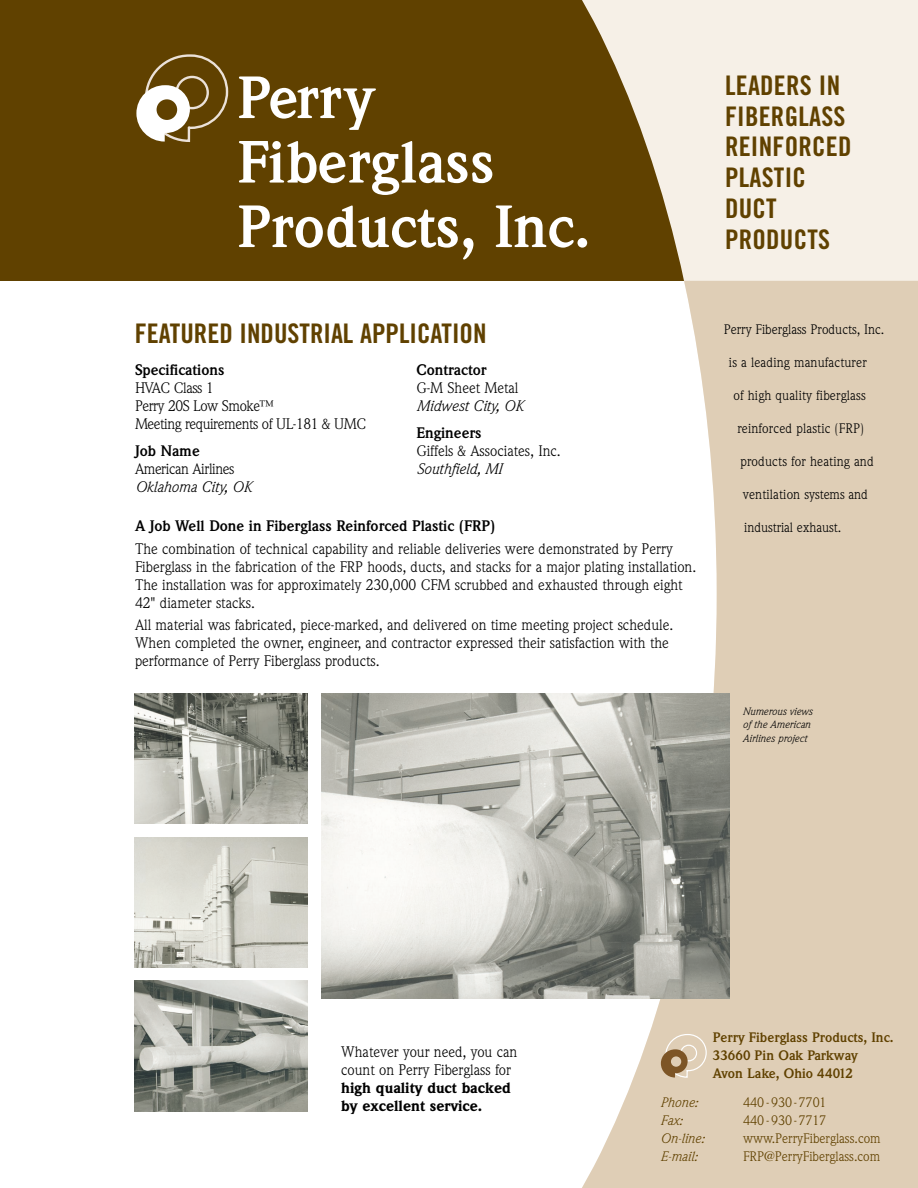
<style>
.page{position:relative;width:918px;height:1188px;background:#fff}
.page>*{position:absolute;margin:0;border:0;box-sizing:border-box;transform-origin:0 0}
.t1{font:700 58.35px/64.5px "Weidemann";color:#fff}
.t2{font:27px/30.8px "Trade Gothic Bold Cond Twenty";letter-spacing:.01em;color:#604100}
.t3{font:15px/18px "Weidemann";color:#000}
.t4{font:700 15px "Weidemann";color:#000}
.t5{font:15px/18px "Weidemann";letter-spacing:-.025em;color:#000}
.t6{font:italic 15px "Weidemann";color:#000}
.t7{font:900 15px/18px "Weidemann";color:#000}
.t8{font:13.5px "Weidemann";letter-spacing:.01em;color:#000}
.t9{font:13.5px "Weidemann";color:#604100}
.t10{font:700 13.5px/18px "Weidemann";color:#604100}
.t11{font:italic 13.5px "Weidemann";color:#604100}
.t12{font:italic 10.5px/13.5px "Weidemann";color:#000}
</style>
<div class="page">
<div style="left:0;top:0;width:918px;height:281px;background:#604100"></div>
<svg style="left:582px;top:0;width:336px;height:281px;fill:#f6f0e7"></svg>
<svg style="left:582px;top:281px;width:336px;height:907px;fill:#dfceb6"></svg>
<svg style="left:136px;top:54px;width:93px;height:88px"></svg>
<svg style="left:661px;top:1033px;width:46px;height:45px;background:#cbb69b"></svg>
<img style="left:135px;top:981px;width:173px;height:130px">
<img style="left:135px;top:837px;width:173px;height:130px">
<img style="left:135px;top:693px;width:173px;height:131px">
<img style="left:321px;top:693px;width:409px;height:306px">
<h1 class="t1" style="left:237px;top:72px;width:355px">Perry<br>Fiberglass<br>Products, Inc.</h1>
<h2 class="t2" style="left:725px;top:73px;width:128px">LEADERS IN<br>FIBERGLASS<br>REINFORCED<br>PLASTIC<br>DUCT<br>PRODUCTS</h2>
<h2 class="t2" style="left:135px;top:322px;width:353px">FEATURED INDUSTRIAL APPLICATION</h2>
<p class="t8" style="left:724px;top:324px;width:162px">Perry Fiberglass Products, Inc.</p>
<p class="t8" style="left:729px;top:357px;width:139px">is a leading manufacturer</p>
<p class="t8" style="left:734px;top:390px;width:134px">of high quality fiberglass</p>
<p class="t8" style="left:737px;top:423px;width:128px">reinforced plastic (FRP)</p>
<p class="t8" style="left:740px;top:456px;width:135px">products for heating and</p>
<p class="t8" style="left:743px;top:489px;width:127px">ventilation systems and</p>
<p class="t8" style="left:744px;top:522px;width:98px">industrial exhaust.</p>
<p class="t4" style="left:135px;top:364px;width:91px">Specifications</p>
<p class="t5" style="left:135px;top:381px;width:233px">HVAC Class 1<br>Perry 20S Low Smoke™<br>Meeting requirements of UL-181 &amp; UMC</p>
<p class="t4" style="left:135px;top:445px;width:66px">Job Name</p>
<p class="t5" style="left:135px;top:461px;width:101px">American Airlines</p>
<p class="t6" style="left:135px;top:481px;width:118px">Oklahoma City, OK</p>
<p class="t4" style="left:416px;top:364px;width:72px">Contractor</p>
<p class="t3" style="left:416px;top:381px;width:104px">G-M Sheet Metal</p>
<p class="t6" style="left:416px;top:400px;width:108px">Midwest City, OK</p>
<p class="t4" style="left:416px;top:427px;width:67px">Engineers</p>
<p class="t3" style="left:416px;top:443px;width:146px">Giffels &amp; Associates, Inc.</p>
<p class="t6" style="left:416px;top:463px;width:87px">Southfield, MI</p>
<p class="t4" style="left:135px;top:521px;width:362px">A Job Well Done in Fiberglass Reinforced Plastic (FRP)</p>
<p class="t3" style="left:135px;top:541px;width:563px">The combination of technical capability and reliable deliveries were demonstrated by Perry Fiberglass in the fabrication of the FRP hoods, ducts, and stacks for a major plating installation.<br>The installation was for approximately 230,000 CFM scrubbed and exhausted through eight 42" diameter stacks.</p>
<p class="t3" style="left:135px;top:617px;width:540px">All material was fabricated, piece-marked, and delivered on time meeting project schedule.<br>When completed the owner, engineer, and contractor expressed their satisfaction with the performance of Perry Fiberglass products.</p>
<p class="t3" style="left:341px;top:1044px;width:178px">Whatever your need, you can count on Perry Fiberglass for</p>
<p class="t7" style="left:341px;top:1080px;width:171px">high quality duct backed by excellent service.</p>
<p class="t12" style="left:742px;top:706px;width:71px">Numerous views of the American<br>Airlines project</p>
<p class="t10" style="left:713px;top:1030px;width:182px">Perry Fiberglass Products, Inc.<br>33660 Pin Oak Parkway<br>Avon Lake, Ohio 44012</p>
<p class="t11" style="left:660px;top:1097px;width:39px">Phone:</p>
<p class="t9" style="left:743px;top:1097px;width:85px">440 - 930-7701</p>
<p class="t11" style="left:660px;top:1115px;width:23px">Fax:</p>
<p class="t9" style="left:743px;top:1115px;width:85px">440 - 930-7717</p>
<p class="t11" style="left:660px;top:1133px;width:46px">On-line:</p>
<p class="t9" style="left:743px;top:1133px;width:139px">www.PerryFiberglass.com</p>
<p class="t11" style="left:660px;top:1151px;width:39px">E-mail:</p>
<p class="t9" style="left:743px;top:1151px;width:139px">FRP@PerryFiberglass.com</p>
</div>
